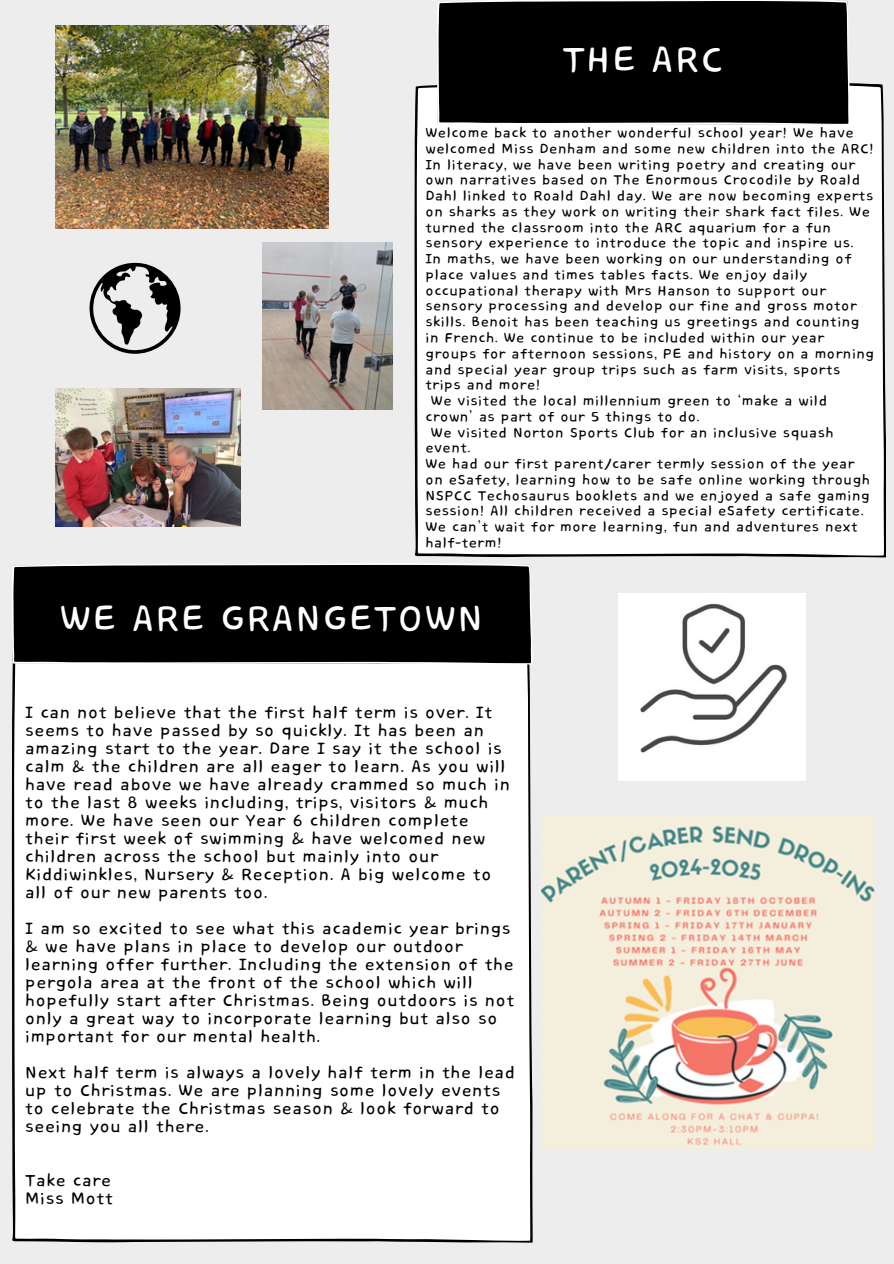
<style>
.page{position:relative;width:894px;height:1264px;background:#fff}
.page>*{position:absolute;margin:0;border:0;box-sizing:border-box;transform-origin:0 0}
.t1{font:45.75px "Core Bandi Face";color:#fff}
.t2{font:21.15px/18px "Core Bandi Face";color:#000}
.t3{font:17.55px/15.8px "Core Bandi Face";color:#000}
</style>
<div class="page">
<div style="left:0;top:0;width:893px;height:1263px;background:#ededed"></div>
<div style="left:414px;top:83px;width:471px;height:474px;background:#fff"></div>
<div style="left:437px;top:0;width:412px;height:125px;background:#000"></div>
<div style="left:12px;top:664px;width:520px;height:578px;background:#fff"></div>
<svg style="left:12px;top:563px;width:520px;height:101px;background:#101010"></svg>
<img style="left:618px;top:593px;width:186px;height:187px">
<img style="left:56px;top:25px;width:272px;height:204px">
<img style="left:56px;top:388px;width:184px;height:139px">
<img style="left:263px;top:242px;width:129px;height:168px">
<svg style="left:89px;top:263px;width:91px;height:91px"></svg>
<img style="left:541px;top:816px;width:334px;height:334px">
<h2 class="t1" style="left:562px;top:36px;width:163px">THE ARC</h2>
<p class="t3" style="left:425px;top:126px;width:450px">Welcome back to another wonderful school year! We have welcomed Miss Denham and some new children into the ARC!</p>
<p class="t3" style="left:425px;top:157px;width:451px">In literacy, we have been writing poetry and creating our own narratives based on The Enormous Crocodile by Roald Dahl linked to Roald Dahl day. We are now becoming experts on sharks as they work on writing their shark fact files. We turned the classroom into the ARC aquarium for a fun sensory experience to introduce the topic and inspire us.<br>In maths, we have been working on our understanding of place values and times tables facts. We enjoy daily occupational therapy with Mrs Hanson to support our sensory processing and develop our fine and gross motor skills. Benoit has been teaching us greetings and counting in French. We continue to be included within our year groups for afternoon sessions, PE and history on a morning and special year group trips such as farm visits, sports trips and more!</p>
<h1 class="t3" style="left:425px;top:393px;width:403px;text-indent:5px">We visited the local millennium green to ‘make a wild crown’ as part of our 5 things to do.</h1>
<p class="t3" style="left:425px;top:425px;width:410px;text-indent:5px">We visited Norton Sports Club for an inclusive squash event.</p>
<h2 class="t3" style="left:425px;top:456px;width:446px">We had our first parent/carer termly session of the year on eSafety, learning how to be safe online working through NSPCC Techosaurus booklets and we enjoyed a safe gaming session! All children received a special eSafety certificate.</h2>
<h2 class="t3" style="left:425px;top:519px;width:434px">We can’t wait for more learning, fun and adventures next half-term!</h2>
<h2 class="t1" style="left:60px;top:594px;width:426px">WE ARE GRANGETOWN</h2>
<p class="t2" style="left:25px;top:704px;width:486px">I can not believe that the first half term is over. It seems to have passed by so quickly. It has been an amazing start to the year. Dare I say it the school is calm &amp; the children are all eager to learn. As you will have read above we have already crammed so much in to the last 8 weeks including, trips, visitors &amp; much more. We have seen our Year 6 children complete their first week of swimming &amp; have welcomed new children across the school but mainly into our Kiddiwinkles, Nursery &amp; Reception. A big welcome to all of our new parents too.</p>
<p class="t2" style="left:25px;top:920px;width:491px">I am so excited to see what this academic year brings &amp; we have plans in place to develop our outdoor learning offer further. Including the extension of the pergola area at the front of the school which will hopefully start after Christmas. Being outdoors is not only a great way to incorporate learning but also so important for our mental health.</p>
<p class="t2" style="left:25px;top:1064px;width:492px">Next half term is always a lovely half term in the lead up to Christmas. We are planning some lovely events to celebrate the Christmas season &amp; look forward to</p>
<p class="t2" style="left:25px;top:1118px;width:185px">seeing you all there.</p>
<p class="t2" style="left:25px;top:1172px;width:90px">Take care<br>Miss Mott</p>
</div>
